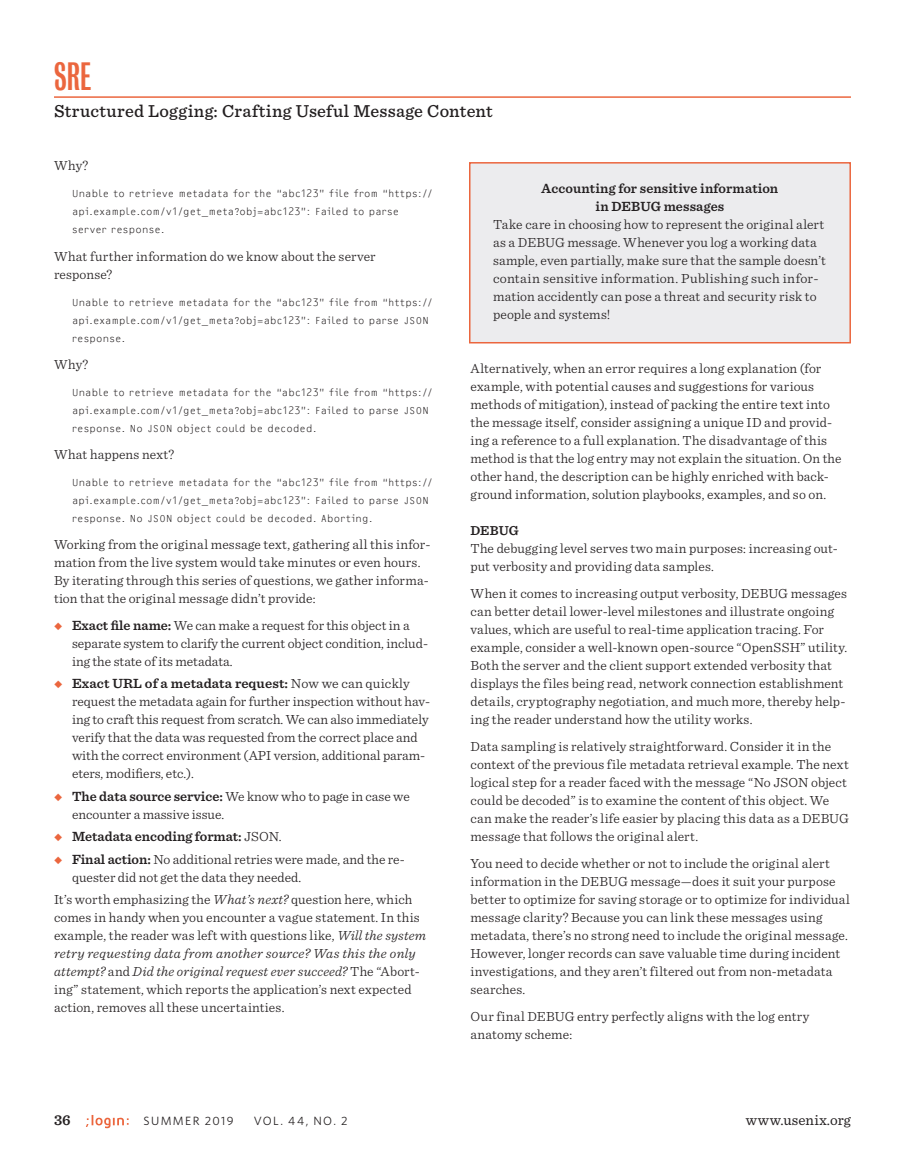
<style>
.page{position:relative;width:905px;height:1175px;background:#fff}
.page>*{position:absolute;margin:0;border:0;box-sizing:border-box;transform-origin:0 0}
.t1{font:36px "Bureau Grotesque One Three";color:#eb663e}
.t2{font:500 18px "Sentinel";letter-spacing:.02em;color:#231f20}
.t3{font:15px "Sentinel";letter-spacing:.015em;color:#231f20}
.t4{font:600 15px "Sentinel";color:#231f20}
.body{font:300 13.8px/18px "Sentinel";letter-spacing:.005em;color:#231f20}
.body-2{font:600 13.8px/18px "Sentinel";color:#231f20;text-align:center}
.head3{font:600 13.5px "Sentinel";color:#231f20}
.t5{font:12px "Whitney";letter-spacing:.115em;color:#231f20}
.body_code_last{font:300 10.5px/18px "OCRF Offc";letter-spacing:.02em;color:#231f20;scale:.95 1}
.s1{color:#eb663e}
.s2{font-weight:600}
.s3{font-weight:300}
.s4{font-style:italic}
</style>
<div class="page">
<svg style="left:86px;top:1115px;width:43px;height:13px"></svg>
<hr style="left:54px;top:96px;width:796px;height:2px;background:#eb663e">
<div style="left:470px;top:163px;width:380px;height:180px;background:#ececee"></div>
<div style="left:469px;top:162px;width:381px;height:181px;border:2px solid #eb663e"></div>
<h1 class="t1" style="left:54px;top:57px;width:39px">SRE</h1>
<h2 class="t2" style="left:54px;top:98px;width:440px">Structured Logging: Crafting Useful Message Content</h2>
<p class="body" style="left:54px;top:156px;width:36px">Why?</p>
<p class="body_code_last" style="left:72px;top:185px;width:382px">Unable to retrieve metadata for the “abc123” file from “https:// api.example.com/v1/get_meta?obj=abc123”: Failed to parse server response.</p>
<p class="body" style="left:54px;top:246px;width:323px">What further information do we know about the server response?</p>
<p class="body_code_last" style="left:72px;top:293px;width:382px">Unable to retrieve metadata for the “abc123” file from “https:// api.example.com/v1/get_meta?obj=abc123”: Failed to parse JSON response.</p>
<p class="body" style="left:54px;top:354px;width:36px">Why?</p>
<p class="body_code_last" style="left:72px;top:383px;width:382px">Unable to retrieve metadata for the “abc123” file from “https:// api.example.com/v1/get_meta?obj=abc123”: Failed to parse JSON response. No JSON object could be decoded.</p>
<p class="body" style="left:54px;top:444px;width:122px">What happens next?</p>
<p class="body_code_last" style="left:72px;top:473px;width:382px">Unable to retrieve metadata for the “abc123” file from “https:// api.example.com/v1/get_meta?obj=abc123”: Failed to parse JSON response. No JSON object could be decoded. Aborting.</p>
<p class="body" style="left:54px;top:534px;width:378px">Working from the original message text, gathering all this infor&shy;mation from the live system would take minutes or even hours.<br>By iterating through this series of questions, we gather informa&shy;tion that the original message didn’t provide:</p>
<p class="body" style="left:72px;top:615px;width:357px;text-indent:-18px"><span class="s1">◆</span> <span class="s2">Exact file name:</span> We can make a request for this object in a separate system to clarify the current object condition, includ&shy;ing the state of its metadata.</p>
<p class="body" style="left:72px;top:673px;width:359px;text-indent:-18px"><span class="s1">◆</span> <span class="s2">Exact URL of a metadata request:</span> Now we can quickly request the metadata again for further inspection without hav&shy;ing to craft this request from scratch. We can also immediately verify that the data was requested from the correct place and with the correct environment (API version, additional param&shy;eters, modifiers, etc.).</p>
<p class="body" style="left:72px;top:786px;width:339px;text-indent:-18px"><span class="s1">◆</span> <span class="s2">The data source service:</span> We know who to page in case we encounter a massive issue.</p>
<p class="body-2" style="left:54px;top:827px;width:229px"><span class="s1">◆</span> Metadata encoding format: <span class="s3">JSON.</span></p>
<p class="body" style="left:72px;top:849px;width:334px;text-indent:-18px"><span class="s1">◆</span> <span class="s2">Final action:</span> No additional retries were made, and the re&shy;quester did not get the data they needed.</p>
<p class="body" style="left:54px;top:889px;width:373px">It’s worth emphasizing the <span class="s4">What’s next?</span> question here, which comes in handy when you encounter a vague statement. In this example, the reader was left with questions like, <span class="s4">Will the system retry requesting data from another source? Was this the only attempt?</span> and <span class="s4">Did the original request ever succeed?</span> The “Abort&shy;ing” statement, which reports the application’s next expected action, removes all these uncertainties.</p>
<p class="body-2" style="left:541px;top:178px;width:238px">Accounting for sensitive information in DEBUG messages</p>
<p class="body" style="left:493px;top:214px;width:334px">Take care in choosing how to represent the original alert as a DEBUG message. Whenever you log a working data sample, even partially, make sure that the sample doesn’t contain sensitive information. Publishing such infor&shy;mation accidently can pose a threat and security risk to people and systems!</p>
<p class="body" style="left:470px;top:358px;width:372px">Alternatively, when an error requires a long explanation (for example, with potential causes and suggestions for various methods of mitigation), instead of packing the entire text into the message itself, consider assigning a unique ID and provid&shy;ing a reference to a full explanation. The disadvantage of this method is that the log entry may not explain the situation. On the other hand, the description can be highly enriched with back&shy;ground information, solution playbooks, examples, and so on.</p>
<p class="head3" style="left:470px;top:520px;width:50px">DEBUG</p>
<p class="body" style="left:470px;top:538px;width:369px">The debugging level serves two main purposes: increasing out&shy;put verbosity and providing data samples.</p>
<p class="body" style="left:470px;top:583px;width:378px">When it comes to increasing output verbosity, DEBUG messages can better detail lower-level milestones and illustrate ongoing values, which are useful to real-time application tracing. For example, consider a well-known open-source “OpenSSH” utility.<br>Both the server and the client support extended verbosity that displays the files being read, network connection establishment details, cryptography negotiation, and much more, thereby help&shy;ing the reader understand how the utility works.</p>
<p class="body" style="left:470px;top:736px;width:380px">Data sampling is relatively straightforward. Consider it in the context of the previous file metadata retrieval example. The next logical step for a reader faced with the message “No JSON object could be decoded” is to examine the content of this object. We can make the reader’s life easier by placing this data as a DEBUG message that follows the original alert.</p>
<p class="body" style="left:470px;top:853px;width:381px">You need to decide whether or not to include the original alert information in the DEBUG message—does it suit your purpose better to optimize for saving storage or to optimize for individual message clarity? Because you can link these messages using metadata, there’s no strong need to include the original message.<br>However, longer records can save valuable time during incident investigations, and they aren’t filtered out from non-metadata searches.</p>
<p class="body" style="left:470px;top:1006px;width:340px">Our final DEBUG entry perfectly aligns with the log entry anatomy scheme:</p>
<p class="t4" style="left:54px;top:1108px;width:18px">36</p>
<p class="t5" style="left:144px;top:1113px;width:91px">SUMMER 2019</p>
<p class="t5" style="left:254px;top:1113px;width:95px">VOL. 44, NO. 2</p>
<p class="t3" style="left:745px;top:1108px;width:107px">www.usenix.org</p>
</div>
